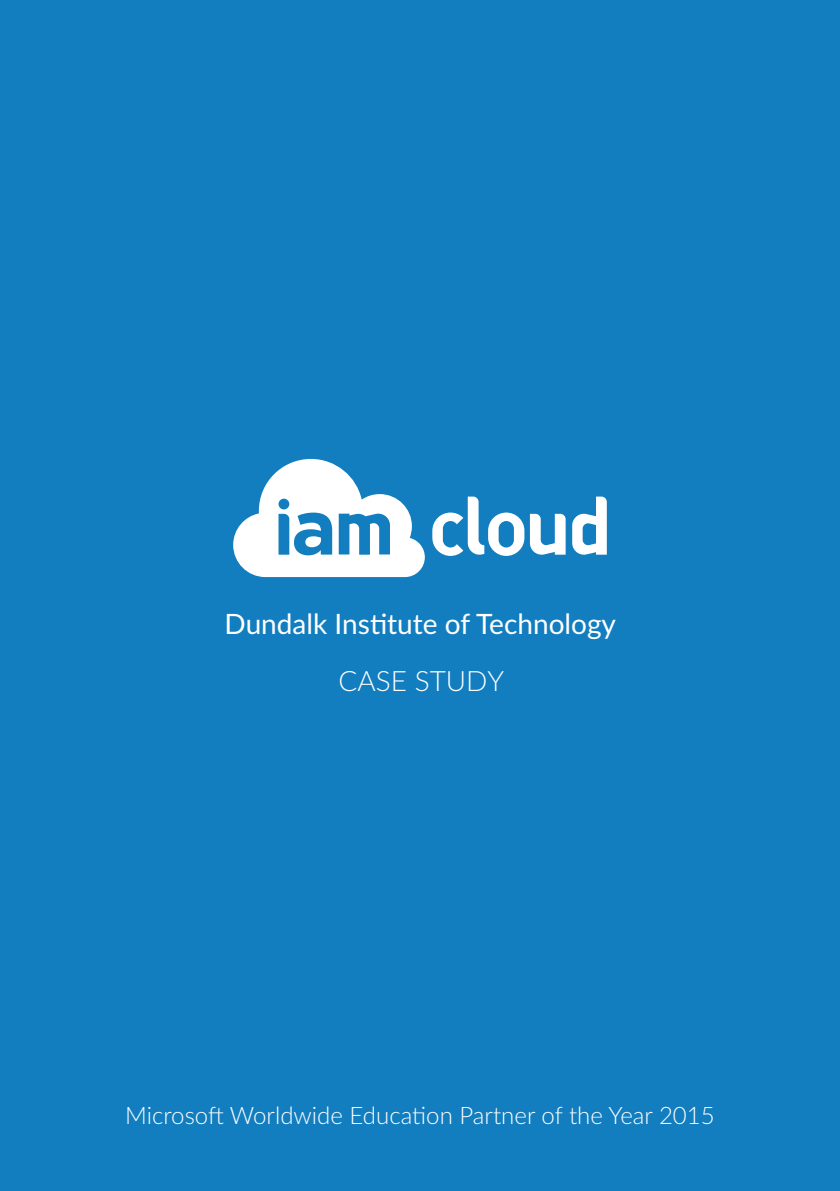
<style>
.page{position:relative;width:840px;height:1191px;background:#fff}
.page>*{position:absolute;margin:0;border:0;box-sizing:border-box;transform-origin:0 0}
.t1{font:28px "Lato";color:#fff}
.t2{font:300 28px "Lato";color:#fff}
.t3{font:300 24px "Lato";color:#fff}
</style>
<div class="page">
<div style="left:0;top:0;width:839px;height:1191px;background:#127ebf"></div>
<svg style="left:233px;top:459px;width:191px;height:118px"></svg>
<svg style="left:432px;top:496px;width:133px;height:60px"></svg>
<svg style="left:572px;top:496px;width:34px;height:58px"></svg>
<p class="t1" style="left:224px;top:603px;width:393px">Dundalk Institute of Technology</p>
<p class="t2" style="left:338px;top:661px;width:167px">CASE STUDY</p>
<p class="t3" style="left:125px;top:1098px;width:590px">Microsoft Worldwide Education Partner of the Year 2015</p>
</div>
